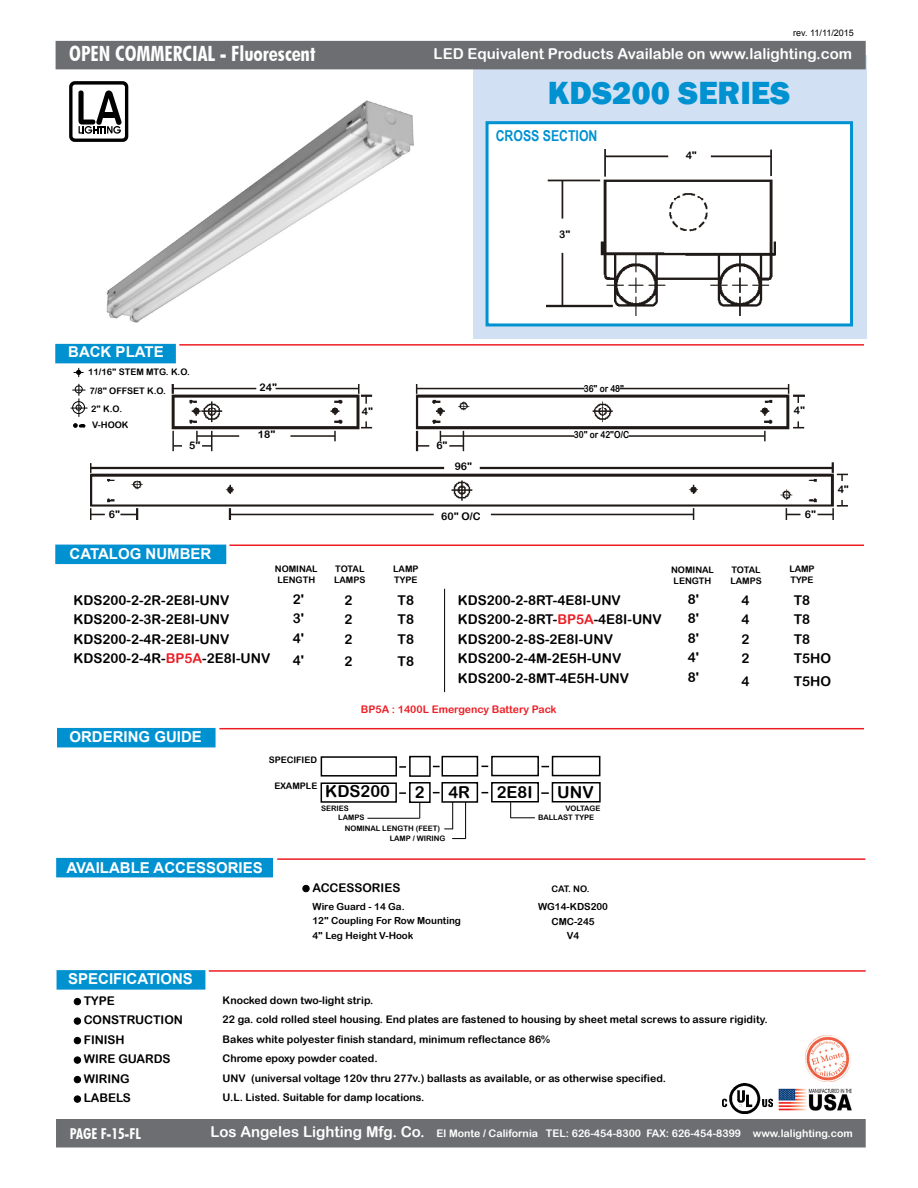
<style>
.page{position:relative;width:918px;height:1188px;background:#fff}
.page>*{position:absolute;margin:0;border:0;box-sizing:border-box;transform-origin:0 0}
.t1{font:800 33px "Franklin Gothic";color:#0091d1}
.t2{font:700 condensed 21px "Futura BT";color:#fff}
.t3{font:16.5px "Arial Rounded MT Bold";color:#000}
.t4{font:700 15px "Arial";color:#fff}
.t5{font:15px "Arial Rounded MT Bold";color:#fff}
.t6{font:700 15px "Arial Narrow";color:#0091d1}
.t7{font:700 condensed 15px "Futura BT";color:#fff}
.t8{font:13.5px/19.5px "Arial Rounded MT Bold";color:#000;text-align:justify}
.t9{font:12px/19.5px "Arial Rounded MT Bold";color:#000}
.t10{font:10.5px/19.5px "Arial Rounded MT Bold";color:#000}
.t11{font:10.5px "Arial Rounded MT Bold";color:#fff}
.t12{font:10.5px "Arial Rounded MT Bold";color:#ed1d24}
.t13{font:9.75px/14.5px "Arial Rounded MT Bold";color:#000}
.t14{font:9.75px "Arial Rounded MT Bold";color:#000;scale:.85 1}
.t15{font:9px/10.8px "Arial Rounded MT Bold";color:#000}
.t16{font:9px "Arial";color:#000}
.t17{font:7.5px "Arial Rounded MT Bold";color:#000}
.t18{font:7.5px "Arial Rounded MT Bold";letter-spacing:-.02em;color:#000}
.s1{color:#ed1d24}
.s2{font-size:15px}
</style>
<div class="page">
<img style="left:91px;top:385px;width:757px;height:134px">
<img style="left:106px;top:95px;width:308px;height:228px">
<div style="left:473px;top:55px;width:394px;height:284px;background:#d1e1f3"></div>
<div style="left:56px;top:41px;width:810px;height:28px;background:#6d6e71"></div>
<div style="left:56px;top:1119px;width:810px;height:29px;background:#6d6e71"></div>
<hr style="left:179px;top:344px;width:685px;height:2px;background:#ed1d24">
<svg style="left:69px;top:81px;width:59px;height:61px"></svg>
<div style="left:486px;top:121px;width:367px;height:205px;background:#fff;border:3px solid #0091d1"></div>
<hr style="left:219px;top:728px;width:645px;height:1px;background:#ed1d24">
<hr style="left:230px;top:544px;width:634px;height:2px;background:#ed1d24">
<hr style="left:209px;top:970px;width:657px;height:2px;background:#ed1d24">
<svg style="left:444px;top:803px;width:9px;height:27px"></svg>
<svg style="left:510px;top:802px;width:25px;height:16px"></svg>
<svg style="left:419px;top:803px;width:1px;height:15px"></svg>
<hr style="left:367px;top:818px;width:53px;height:1px;background:#000">
<hr style="left:465px;top:802px;width:1px;height:37px;background:#000">
<svg style="left:452px;top:838px;width:14px;height:1px"></svg>
<div style="left:491px;top:782px;width:48px;height:20px;border:2px solid #000"></div>
<div style="left:321px;top:782px;width:76px;height:21px;border:2px solid #000"></div>
<div style="left:409px;top:782px;width:22px;height:21px;border:2px solid #000"></div>
<div style="left:441px;top:782px;width:37px;height:21px;border:2px solid #000"></div>
<div style="left:552px;top:782px;width:49px;height:20px;border:2px solid #000"></div>
<svg style="left:399px;top:792px;width:7px;height:2px"></svg>
<svg style="left:541px;top:792px;width:8px;height:2px"></svg>
<div style="left:491px;top:756px;width:48px;height:20px;border:2px solid #000"></div>
<div style="left:321px;top:756px;width:76px;height:21px;border:2px solid #000"></div>
<div style="left:409px;top:756px;width:22px;height:21px;border:2px solid #000"></div>
<div style="left:442px;top:756px;width:36px;height:21px;border:2px solid #000"></div>
<div style="left:552px;top:756px;width:48px;height:20px;border:2px solid #000"></div>
<svg style="left:399px;top:766px;width:7px;height:2px"></svg>
<div style="left:55px;top:344px;width:121px;height:19px;background:#0091d1"></div>
<div style="left:55px;top:545px;width:171px;height:19px;background:#0091d1"></div>
<div style="left:57px;top:728px;width:159px;height:19px;background:#0091d1"></div>
<div style="left:57px;top:970px;width:148px;height:20px;background:#0091d1"></div>
<img style="left:778px;top:1088px;width:74px;height:23px">
<img style="left:805px;top:1036px;width:46px;height:45px">
<img style="left:722px;top:1083px;width:50px;height:31px">
<hr style="left:277px;top:858px;width:588px;height:2px;background:#ed1d24">
<div style="left:56px;top:858px;width:217px;height:19px;background:#0091d1"></div>
<div style="left:303px;top:885px;width:6px;height:7px;background:#000;border-radius:50%"></div>
<div style="left:303px;top:885px;width:6px;height:7px;border:1px solid #000;border-radius:50%"></div>
<div style="left:74px;top:998px;width:7px;height:7px;background:#000;border-radius:50%"></div>
<div style="left:74px;top:998px;width:7px;height:7px;border:1px solid #000;border-radius:50%"></div>
<div style="left:74px;top:1018px;width:7px;height:6px;background:#000;border-radius:50%"></div>
<div style="left:74px;top:1018px;width:7px;height:6px;border:1px solid #000;border-radius:50%"></div>
<div style="left:74px;top:1037px;width:7px;height:7px;background:#000;border-radius:50%"></div>
<div style="left:74px;top:1037px;width:7px;height:7px;border:1px solid #000;border-radius:50%"></div>
<div style="left:74px;top:1057px;width:7px;height:6px;background:#000;border-radius:50%"></div>
<div style="left:74px;top:1057px;width:7px;height:6px;border:1px solid #000;border-radius:50%"></div>
<div style="left:74px;top:1076px;width:7px;height:7px;background:#000;border-radius:50%"></div>
<div style="left:74px;top:1076px;width:7px;height:7px;border:1px solid #000;border-radius:50%"></div>
<div style="left:74px;top:1096px;width:7px;height:6px;background:#000;border-radius:50%"></div>
<div style="left:74px;top:1096px;width:7px;height:6px;border:1px solid #000;border-radius:50%"></div>
<img style="left:547px;top:150px;width:229px;height:166px">
<svg style="left:74px;top:368px;width:10px;height:9px"></svg>
<svg style="left:71px;top:384px;width:17px;height:33px"></svg>
<svg style="left:73px;top:423px;width:12px;height:5px"></svg>
<div style="left:441px;top:512px;width:48px;height:10px;background:#fff"></div>
<hr style="left:444px;top:589px;width:1px;height:103px;background:#000">
<h2 class="t2" style="left:69px;top:41px;width:248px">OPEN COMMERCIAL - Fluorescent</h2>
<h3 class="t4" style="left:68px;top:342px;width:97px">BACK PLATE</h3>
<p class="t15" style="left:88px;top:366px;width:103px">11/16" STEM MTG. K.O.</p>
<p class="t15" style="left:91px;top:403px;width:32px">2" K.O.</p>
<p class="t15" style="left:89px;top:385px;width:78px">7/8" OFFSET K.O.</p>
<p class="t15" style="left:92px;top:419px;width:38px">V-HOOK</p>
<p class="t10" style="left:189px;top:436px;width:13px">5"</p>
<p class="t10" style="left:260px;top:377px;width:19px">24"</p>
<p class="t10" style="left:258px;top:424px;width:19px">18"</p>
<p class="t10" style="left:362px;top:401px;width:13px">4"</p>
<p class="t16" style="left:793px;top:27px;width:62px">rev. 11/11/2015</p>
<h3 class="t5" style="left:434px;top:45px;width:420px">LED Equivalent Products Available on www.lalighting.com</h3>
<h1 class="t1" style="left:548px;top:72px;width:244px">KDS200 SERIES</h1>
<h3 class="t6" style="left:496px;top:125px;width:103px">CROSS SECTION</h3>
<p class="t10" style="left:436px;top:435px;width:13px">6"</p>
<p class="t10" style="left:455px;top:456px;width:19px">96"</p>
<p class="t10" style="left:559px;top:225px;width:13px">3"</p>
<p class="t10" style="left:686px;top:146px;width:13px">4"</p>
<p class="t14" style="left:584px;top:383px;width:49px">36" or 48"</p>
<p class="t14" style="left:574px;top:428px;width:67px">30" or 42"O/C</p>
<p class="t10" style="left:794px;top:401px;width:13px">4"</p>
<p class="t10" style="left:838px;top:480px;width:13px">4"</p>
<p class="t10" style="left:109px;top:504px;width:13px">6"</p>
<p class="t10" style="left:805px;top:505px;width:13px">6"</p>
<p class="t10" style="left:441px;top:506px;width:41px">60" O/C</p>
<h3 class="t4" style="left:70px;top:543px;width:143px">CATALOG NUMBER</h3>
<p class="t15" style="left:275px;top:563px;width:44px">NOMINAL<br>LENGTH</p>
<p class="t15" style="left:334px;top:563px;width:33px">TOTAL<br>LAMPS</p>
<p class="t8" style="left:74px;top:590px;width:198px;text-align:left">KDS200-2-2R-2E8I-UNV<br>KDS200-2-3R-2E8I-UNV<br>KDS200-2-4R-2E8I-UNV<br>KDS200-2-4R-<span class="s1">BP5A</span>-2E8I-UNV</p>
<p class="t8" style="left:293px;top:589px;width:13px">2' 3' 4'</p>
<p class="t8" style="left:293px;top:651px;width:13px">4'</p>
<p class="t8" style="left:344px;top:590px;width:10px">2<br>2<br>2</p>
<p class="t8" style="left:344px;top:651px;width:10px">2</p>
<p class="t15" style="left:393px;top:563px;width:27px">LAMP<br>TYPE</p>
<p class="t8" style="left:398px;top:590px;width:18px">T8<br>T8<br>T8</p>
<p class="t8" style="left:398px;top:651px;width:18px">T8</p>
<p class="t8" style="left:458px;top:590px;width:205px;text-align:left">KDS200-2-8RT-4E8I-UNV<br>KDS200-2-8RT-<span class="s1">BP5A</span>-4E8I-UNV<br>KDS200-2-8S-2E8I-UNV<br>KDS200-2-4M-2E5H-UNV<br>KDS200-2-8MT-4E5H-UNV</p>
<h3 class="t4" style="left:69px;top:727px;width:134px">ORDERING GUIDE</h3>
<p class="t15" style="left:269px;top:754px;width:50px">SPECIFIED</p>
<p class="t12" style="left:361px;top:703px;width:197px">BP5A : 1400L Emergency Battery Pack</p>
<p class="t15" style="left:274px;top:781px;width:44px">EXAMPLE</p>
<h3 class="t3" style="left:325px;top:782px;width:101px">KDS200 2</h3>
<h3 class="t3" style="left:449px;top:782px;width:23px">4R</h3>
<h3 class="t3" style="left:497px;top:782px;width:37px">2E8I</h3>
<h3 class="t3" style="left:557px;top:782px;width:38px">UNV</h3>
<p class="t18" style="left:566px;top:804px;width:36px">VOLTAGE</p>
<p class="t17" style="left:321px;top:804px;width:29px">SERIES</p>
<p class="t17" style="left:345px;top:824px;width:97px">NOMINAL LENGTH (FEET)</p>
<p class="t17" style="left:338px;top:813px;width:28px">LAMPS</p>
<p class="t17" style="left:538px;top:813px;width:57px">BALLAST TYPE</p>
<p class="t17" style="left:390px;top:834px;width:57px">LAMP / WIRING</p>
<h3 class="t4" style="left:66px;top:857px;width:198px">AVAILABLE ACCESSORIES</h3>
<p class="t9" style="left:312px;top:878px;width:89px">ACCESSORIES</p>
<p class="t15" style="left:551px;top:884px;width:40px">CAT. NO.</p>
<p class="t13" style="left:313px;top:899px;width:150px">Wire Guard - 14 Ga.<br>12" Coupling For Row Mounting<br>4" Leg Height V-Hook</p>
<p class="t13" style="left:538px;top:899px;width:72px;text-align:center">WG14-KDS200<br>CMC-245<br>V4</p>
<p class="t15" style="left:671px;top:564px;width:44px">NOMINAL<br>LENGTH</p>
<p class="t15" style="left:730px;top:564px;width:33px">TOTAL<br>LAMPS</p>
<p class="t8" style="left:688px;top:589px;width:13px">8' 8' 8' 4' 8'</p>
<p class="t8" style="left:742px;top:590px;width:10px">4<br>4<br>2<br>2</p>
<p class="t8" style="left:742px;top:671px;width:10px">4</p>
<h3 class="t4" style="left:68px;top:969px;width:126px">SPECIFICATIONS</h3>
<p class="t9" style="left:84px;top:991px;width:101px">TYPE<br>CONSTRUCTION<br>FINISH<br>WIRE GUARDS<br>WIRING<br>LABELS</p>
<p class="t10" style="left:223px;top:990px;width:547px">Knocked down two-light strip.<br>22 ga. cold rolled steel housing. End plates are fastened to housing by sheet metal screws to assure rigidity.<br>Bakes white polyester finish standard, minimum reflectance 86%<br>Chrome epoxy powder coated.<br>UNV (universal voltage 120v thru 277v.) ballasts as available, or as otherwise specified.<br>U.L. Listed. Suitable for damp locations.</p>
<p class="t15" style="left:789px;top:564px;width:27px">LAMP<br>TYPE</p>
<p class="t8" style="left:794px;top:590px;width:39px;text-align:left">T8<br>T8<br>T8<br>T5HO</p>
<p class="t8" style="left:794px;top:671px;width:39px">T5HO</p>
<h3 class="t7" style="left:70px;top:1124px;width:72px">PAGE F-15-FL</h3>
<p class="t11" style="left:210px;top:1127px;width:644px"><span class="s2">Los Angeles Lighting Mfg. Co.</span> El Monte / California TEL: 626-454-8300 FAX: 626-454-8399 www.lalighting.com</p>
</div>
